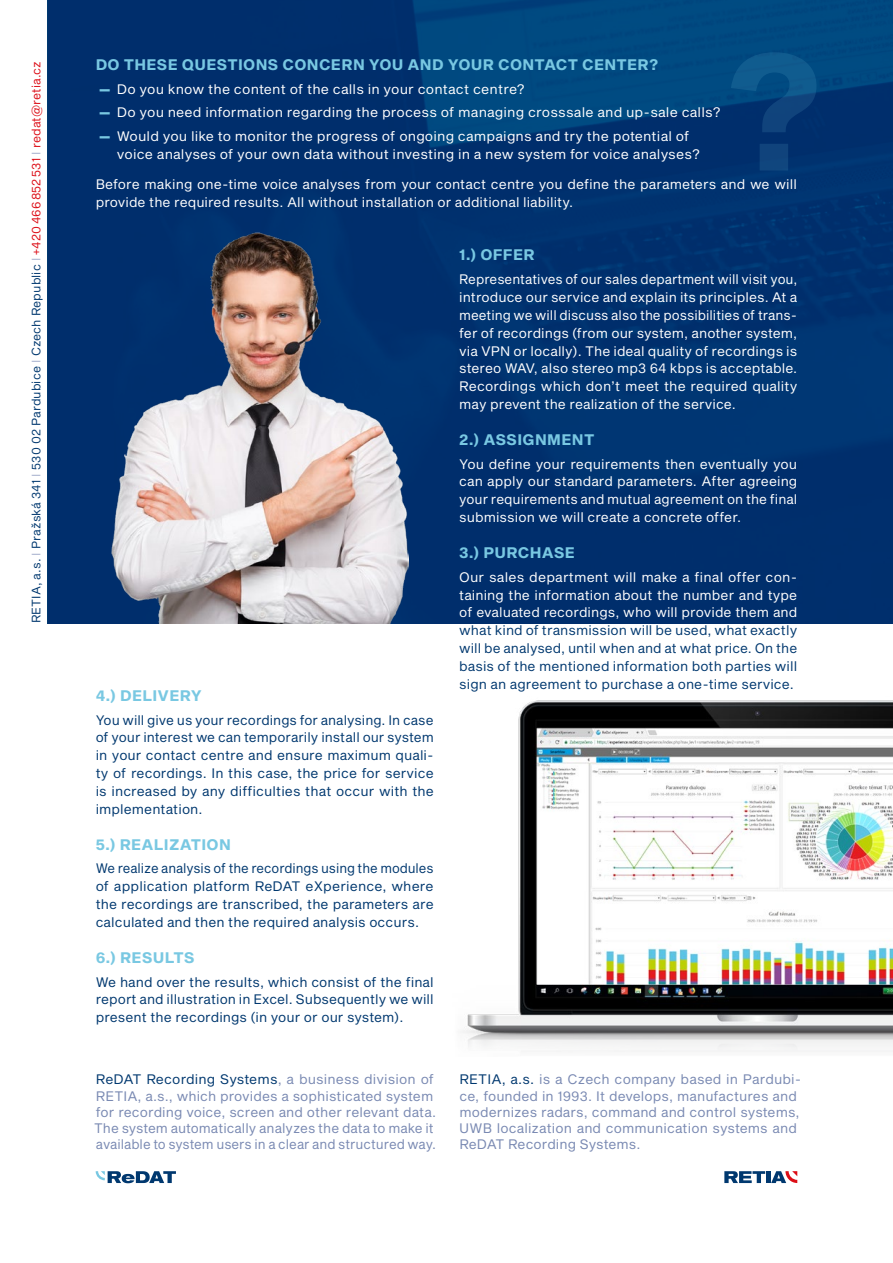
<style>
.page{position:relative;width:893px;height:1263px;background:#fff}
.page>*{position:absolute;margin:0;border:0;box-sizing:border-box;transform-origin:0 0}
.t1{font:162px "Sequel Sans Bold Head";color:#79c8e2}
.t2{font:15px "Sequel Sans Bold Body";letter-spacing:.02em;color:#79c8e2}
.t3{font:13.5px/17.9px "Sequel Sans Book Body";letter-spacing:.005em;color:#fff;text-align:justify}
.t4{font:13.5px/17.9px "Sequel Sans Book Body";letter-spacing:.005em;color:#00386f;text-align:justify}
.t5{font:13.5px/16.2px "Sequel Sans Book Body";letter-spacing:.005em;color:#7989b2}
.t6{font:13.5px/17.9px "Sequel Sans Book Body";letter-spacing:.005em;color:#00386f;text-align:justify;scale:.95 1}
.t7{font:12px "Sequel Sans Book Body";letter-spacing:.005em;color:#00386f}
.s1{color:#acb5d1}
.s2{color:#dc0d16}
.s3{font-family:"Sequel Sans Black Body";color:#79c8e2}
.s4{color:#00386f}
</style>
<div class="page">
<img style="left:48px;top:0;width:845px;height:623px">
<svg style="left:96px;top:1171px;width:80px;height:12px"></svg>
<img style="left:111px;top:232px;width:297px;height:391px">
<img style="left:462px;top:700px;width:431px;height:352px">
<svg style="left:724px;top:1171px;width:41px;height:12px"></svg>
<hr style="left:766px;top:1171px;width:4px;height:12px;background:#00386f">
<svg style="left:771px;top:1171px;width:26px;height:12px"></svg>
<p class="t7" style="left:28px;top:623px;width:564px;rotate:-90deg">RETIA, a.s. <span class="s1">I</span> Pražská 341 <span class="s1">I</span> 530 02 Pardubice <span class="s1">I</span> Czech Republic <span class="s1">I</span> <span class="s2">+420466852531</span> <span class="s1">I</span> <span class="s2">redat@retia.cz</span></p>
<h1 class="t1" style="left:726px;top:-3px;width:98px">?</h1>
<p class="t2" style="left:96px;top:54px;width:564px">DO THESE QUESTIONS CONCERN YOU AND YOUR CONTACT CENTER?</p>
<p class="t3" style="left:99px;top:80px;width:427px"><span class="s3">—</span> Do you know the content of the calls in your contact centre?</p>
<p class="t3" style="left:99px;top:104px;width:623px"><span class="s3">—</span> Do you need information regarding the process of managing crosssale and up-sale calls?</p>
<p class="t3" style="left:117px;top:128px;width:585px;text-indent:-18px"><span class="s3">—</span> Would you like to monitor the progress of ongoing campaigns and try the potential of voice analyses of your own data without investing in a new system for voice analyses?</p>
<p class="t3" style="left:96px;top:176px;width:703px">Before making one-time voice analyses from your contact centre you define the parameters and we will provide the required results. All without installation or additional liability.</p>
<p class="t2" style="left:459px;top:244px;width:77px">1.) OFFER</p>
<p class="t3" style="left:459px;top:271px;width:340px">Representatives of our sales department will visit you, introduce our service and explain its principles. At a meeting we will discuss also the possibilities of trans&shy;fer of recordings (from our system, another system, via VPN or locally). The ideal quality of recordings is stereo WAV, also stereo mp3 64 kbps is acceptable.<br>Recordings which don’t meet the required quality may prevent the realization of the service.</p>
<p class="t2" style="left:96px;top:685px;width:108px">4.) DELIVERY</p>
<p class="t4" style="left:96px;top:711px;width:340px">You will give us your recordings for analysing. In case of your interest we can temporarily install our system in your contact centre and ensure maximum quali&shy;ty of recordings. In this case, the price for service is increased by any difficulties that occur with the implementation.</p>
<p class="t2" style="left:96px;top:834px;width:137px">5.) REALIZATION</p>
<p class="t6" style="left:96px;top:860px;width:357px">We realize analysis of the recordings using the modules of application platform ReDAT eXperience, where the recordings are transcribed, the parameters are calculated and then the required analysis occurs.</p>
<p class="t2" style="left:96px;top:947px;width:100px">6.) RESULTS</p>
<p class="t4" style="left:96px;top:973px;width:340px">We hand over the results, which consist of the final report and illustration in Excel. Subsequently we will present the recordings (in your or our system).</p>
<p class="t2" style="left:459px;top:429px;width:137px">2.) ASSIGNMENT</p>
<p class="t3" style="left:459px;top:455px;width:340px">You define your requirements then eventually you can apply our standard parameters. After agreeing your requirements and mutual agreement on the final submission we will create a concrete offer.</p>
<p class="t2" style="left:459px;top:542px;width:117px">3.) PURCHASE</p>
<p class="t3" style="left:459px;top:568px;width:340px">Our sales department will make a final offer con&shy;taining the information about the number and type of evaluated recordings, who will provide them and</p>
<p class="t4" style="left:459px;top:622px;width:340px">what kind of transmission will be used, what exactly will be analysed, until when and at what price. On the basis of the mentioned information both parties will sign an agreement to purchase a one-time service.</p>
<p class="t5" style="left:94px;top:1072px;width:343px"><span class="s4">ReDAT Recording Systems</span>, a business division of RETIA, a.s., which provides a sophisticated system for recording voice, screen and other relevant data.<br>The system automatically analyzes the data to make it available to system users in a clear and structured way.</p>
<p class="t5" style="left:459px;top:1072px;width:344px"><span class="s4">RETIA, a.s.</span> is a Czech company based in Pardubi&shy;ce, founded in 1993. It develops, manufactures and modernizes radars, command and control systems, UWB localization and communication systems and ReDAT Recording Systems.</p>
</div>
